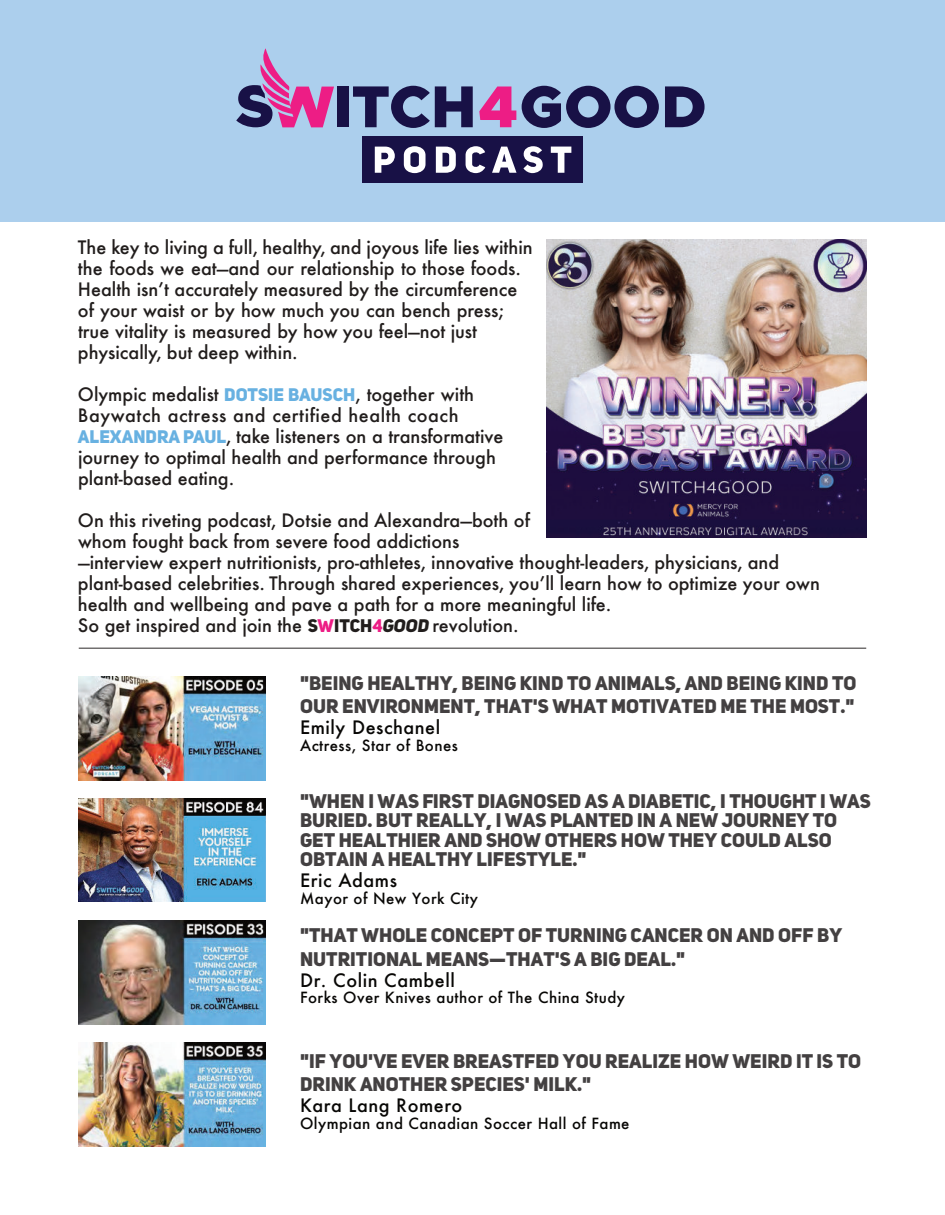
<style>
.page{position:relative;width:945px;height:1215px;background:#fff}
.page>*{position:absolute;margin:0;border:0;box-sizing:border-box;transform-origin:0 0}
.t1{font:19.5px/23.4px "Uni Sans Heavy CAPS";color:#434041}
.t2{font:500 18px/21px "Futura";color:#211d1c}
.t3{font:500 18px "Futura";letter-spacing:.03em;color:#080705}
.t4{font:500 15px "Futura";letter-spacing:.03em;color:#080705}
.s1{font-family:"Uni Sans Heavy CAPS";font-weight:400;color:#68b1e1}
.s2{font-family:"Uni Sans Heavy CAPS";font-weight:400}
.s3{font-family:"Uni Sans Heavy CAPS";font-weight:400;color:#ed1d85}
.s4{font-family:"Uni Sans Heavy Italic CAPS";font-weight:400}
</style>
<div class="page">
<div style="left:0;top:0;width:945px;height:222px;background:#accfed"></div>
<hr style="left:79px;top:648px;width:787px;height:1px;background:#434041">
<img style="left:78px;top:676px;width:187px;height:104px">
<img style="left:78px;top:921px;width:187px;height:103px">
<img style="left:78px;top:1043px;width:187px;height:103px">
<img style="left:78px;top:799px;width:187px;height:103px">
<img style="left:547px;top:239px;width:320px;height:298px">
<div style="left:362px;top:137px;width:221px;height:46px;background:#181146"></div>
<svg style="left:375px;top:147px;width:20px;height:26px"></svg>
<svg style="left:404px;top:146px;width:22px;height:27px"></svg>
<svg style="left:436px;top:147px;width:20px;height:26px"></svg>
<svg style="left:466px;top:146px;width:19px;height:27px"></svg>
<svg style="left:492px;top:147px;width:25px;height:26px"></svg>
<svg style="left:523px;top:146px;width:20px;height:27px"></svg>
<svg style="left:551px;top:147px;width:20px;height:26px"></svg>
<div style="left:337px;top:86px;width:12px;height:41px;background:#181146"></div>
<svg style="left:353px;top:86px;width:120px;height:42px"></svg>
<svg style="left:522px;top:86px;width:137px;height:42px"></svg>
<svg style="left:665px;top:86px;width:40px;height:41px"></svg>
<svg style="left:479px;top:87px;width:37px;height:40px"></svg>
<svg style="left:236px;top:48px;width:98px;height:79px"></svg>
<p class="t2" style="left:78px;top:238px;width:456px">The key to living a full, healthy, and joyous life lies within the foods we eat—and our relationship to those foods.<br>Health isnʼt accurately measured by the circumference of your waist or by how much you can bench press; true vitality is measured by how you feel—not just physically, but deep within.</p>
<p class="t2" style="left:78px;top:385px;width:427px">Olympic medalist <span class="s1">DOTSIE BAUSCH</span>, together with Baywatch actress and certified health coach <span class="s1">ALEXANDRA PAUL</span>, take listeners on a transformative journey to optimal health and performance through plant-based eating.</p>
<p class="t2" style="left:78px;top:511px;width:743px">On this riveting podcast, Dotsie and Alexandra—both of<br>whom fought back from severe food addictions<br>—interview expert nutritionists, pro-athletes, innovative thought-leaders, physicians, and plant-based celebrities. Through shared experiences, youʼll learn how to optimize your own health and wellbeing and pave a path for a more meaningful life.<br>So get inspired and join the <span class="s2">S</span><span class="s3">W</span><span class="s2">ITCH</span><span class="s3">4</span><span class="s4">Good</span> revolution.</p>
<p class="t1" style="left:300px;top:672px;width:558px">"BEING HEALTHY, BEING KIND TO ANIMALS, AND BEING KIND TO<br>OUR ENVIRONMENT, THAT'S WHAT MOTIVATED ME THE MOST."</p>
<p class="t3" style="left:300px;top:719px;width:142px">Emily Deschanel</p>
<p class="t4" style="left:300px;top:738px;width:159px">Actress, Star of Bones</p>
<p class="t1" style="left:300px;top:792px;width:572px;line-height:19.5px">"WHEN I WAS FIRST DIAGNOSED AS A DIABETIC, I THOUGHT I WAS BURIED. BUT REALLY, I WAS PLANTED IN A NEW JOURNEY TO GET HEALTHIER AND SHOW OTHERS HOW THEY COULD ALSO OBTAIN A HEALTHY LIFESTYLE."</p>
<p class="t3" style="left:300px;top:872px;width:98px">Eric Adams</p>
<p class="t4" style="left:300px;top:891px;width:179px">Mayor of New York City</p>
<p class="t1" style="left:300px;top:925px;width:544px">"THAT WHOLE CONCEPT OF TURNING CANCER ON AND OFF BY<br>NUTRITIONAL MEANS—THAT'S A BIG DEAL."</p>
<p class="t3" style="left:300px;top:971px;width:156px">Dr. Colin Cambell</p>
<p class="t4" style="left:300px;top:990px;width:326px">Forks Over Knives author of The China Study</p>
<p class="t1" style="left:300px;top:1050px;width:563px">"IF YOU'VE EVER BREASTFED YOU REALIZE HOW WEIRD IT IS TO<br>DRINK ANOTHER SPECIES' MILK."</p>
<p class="t3" style="left:300px;top:1097px;width:164px">Kara Lang Romero</p>
<p class="t4" style="left:300px;top:1116px;width:331px">Olympian and Canadian Soccer Hall of Fame</p>
</div>
